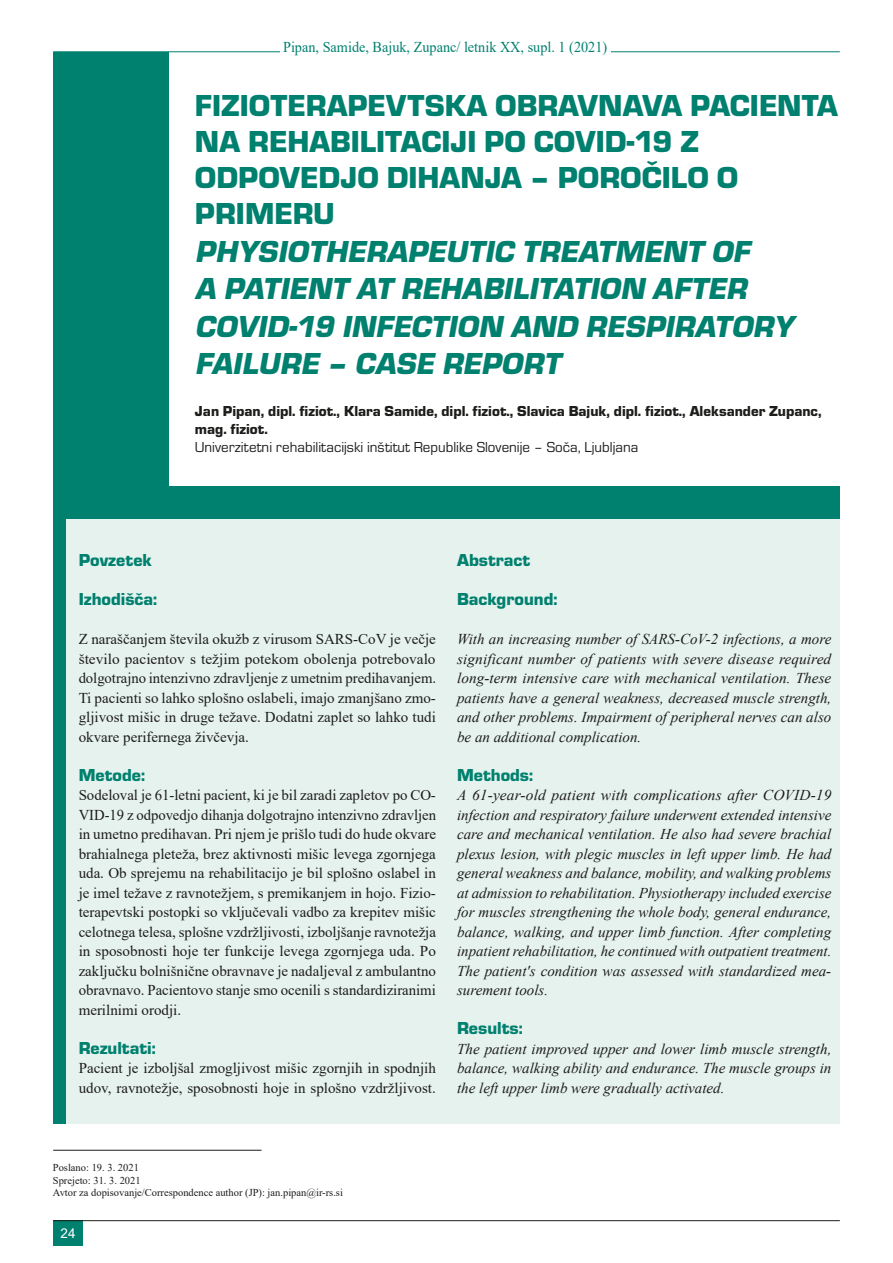
<style>
.page{position:relative;width:893px;height:1263px;background:#fff}
.page>*{position:absolute;margin:0;border:0;box-sizing:border-box;transform-origin:0 0}
.glavni_naslov_italic{font:italic 31.5px/37.5px "Eurostile TEE Blac";color:#00806e}
.glavni_naslov{font:31.5px/36px "Eurostile TEE Blac";color:#00806e}
.podnaslov{font:18px "Eurostile TEE Blac";color:#00806e}
.body_tekst_italic{font:italic 15px/19.5px "Times New Roman";color:#1d1d1b;text-align:justify}
.body_tekst{font:15px/19.5px "Times New Roman";color:#1d1d1b;text-align:justify}
.Avtorji{font:15px/18px "Eurostile TEE Blac";color:#1d1d1b}
.Ustanove{font:15px "Eurostile TEE";color:#1d1d1b}
.t1{font:15px "Times New Roman";color:#00806e;scale:.95 1}
.t2{font:13.5px "Arial";color:#fff}
.body_tekst-2{font:10.5px "Times New Roman";color:#1d1d1b}
</style>
<div class="page">
<div style="left:53px;top:52px;width:787px;height:1072px;background:#00806e"></div>
<div style="left:169px;top:52px;width:671px;height:433px;background:#fff"></div>
<hr style="left:53px;top:1150px;width:208px;height:1px;background:#1d1d1b">
<div style="left:66px;top:519px;width:391px;height:605px;background:#e6f2ee"></div>
<div style="left:457px;top:519px;width:383px;height:605px;background:#e6f2ee"></div>
<hr style="left:53px;top:52px;width:787px;height:1px;background:#00806e">
<div style="left:280px;top:32px;width:330px;height:24px;background:#fff"></div>
<div style="left:53px;top:1220px;width:30px;height:26px;background:#00806e"></div>
<hr style="left:53px;top:1220px;width:787px;height:1px;background:#1d1d1b">
<p class="t1" style="left:283px;top:36px;width:343px">Pipan, Samide, Bajuk, Zupanc/ letnik XX, supl. 1 (2021)</p>
<p class="glavni_naslov" style="left:195px;top:88px;width:645px">FIZIOTERAPEVTSKA OBRAVNAVA PACIENTA<br>NA REHABILITACIJI PO COVID-19 Z<br>ODPOVEDJO DIHANJA – POROČILO O<br>PRIMERU</p>
<p class="glavni_naslov_italic" style="left:195px;top:233px;width:606px">PHYSIOTHERAPEUTIC TREATMENT OF<br>A PATIENT AT REHABILITATION AFTER<br>COVID-19 INFECTION AND RESPIRATORY<br>FAILURE – CASE REPORT</p>
<p class="Avtorji" style="left:195px;top:402px;width:628px">Jan Pipan, dipl. fiziot., Klara Samide, dipl. fiziot., Slavica Bajuk, dipl. fiziot., Aleksander Zupanc, mag. fiziot.</p>
<p class="Ustanove" style="left:195px;top:439px;width:445px">Univerzitetni rehabilitacijski inštitut Republike Slovenije – Soča, Ljubljana</p>
<p class="podnaslov" style="left:79px;top:550px;width:75px">Povzetek</p>
<p class="podnaslov" style="left:79px;top:589px;width:80px">Izhodišča:</p>
<p class="body_tekst" style="left:79px;top:629px;width:359px">Z naraščanjem števila okužb z virusom SARS-CoV je večje število pacientov s težjim potekom obolenja potrebovalo dolgotrajno intenzivno zdravljenje z umetnim predihavanjem.<br>Ti pacienti so lahko splošno oslabeli, imajo zmanjšano zmo&shy;gljivost mišic in druge težave. Dodatni zaplet so lahko tudi okvare perifernega živčevja.</p>
<p class="podnaslov" style="left:79px;top:765px;width:68px">Metode:</p>
<p class="body_tekst" style="left:79px;top:785px;width:359px">Sodeloval je 61-letni pacient, ki je bil zaradi zapletov po CO-VID-19 z odpovedjo dihanja dolgotrajno intenzivno zdravljen in umetno predihavan. Pri njem je prišlo tudi do hude okvare brahialnega pleteža, brez aktivnosti mišic levega zgornjega uda. Ob sprejemu na rehabilitacijo je bil splošno oslabel in je imel težave z ravnotežjem, s premikanjem in hojo. Fizio&shy;terapevtski postopki so vključevali vadbo za krepitev mišic celotnega telesa, splošne vzdržljivosti, izboljšanje ravnotežja in sposobnosti hoje ter funkcije levega zgornjega uda. Po zaključku bolnišnične obravnave je nadaljeval z ambulantno obravnavo. Pacientovo stanje smo ocenili s standardiziranimi merilnimi orodji.</p>
<p class="podnaslov" style="left:79px;top:1038px;width:79px">Rezultati:</p>
<p class="body_tekst" style="left:79px;top:1058px;width:359px">Pacient je izboljšal zmogljivost mišic zgornjih in spodnjih udov, ravnotežje, sposobnosti hoje in splošno vzdržljivost.</p>
<p class="podnaslov" style="left:457px;top:550px;width:75px">Abstract</p>
<p class="podnaslov" style="left:457px;top:589px;width:102px">Background:</p>
<p class="body_tekst_italic" style="left:457px;top:629px;width:376px">With an increasing number of SARS-CoV-2 infections, a more significant number of patients with severe disease required long-term intensive care with mechanical ventilation. These patients have a general weakness, decreased muscle strength, and other problems. Impairment of peripheral nerves can also be an additional complication.</p>
<p class="podnaslov" style="left:457px;top:765px;width:78px">Methods:</p>
<p class="body_tekst_italic" style="left:457px;top:785px;width:376px">A 61-year-old patient with complications after COVID-19 infection and respiratory failure underwent extended intensive care and mechanical ventilation. He also had severe brachial plexus lesion, with plegic muscles in left upper limb. He had general weakness and balance, mobility, and walking problems at admission to rehabilitation. Physiotherapy included exercise for muscles strengthening the whole body, general endurance, balance, walking, and upper limb function. After completing inpatient rehabilitation, he continued with outpatient treatment.<br>The patient's condition was assessed with standardized mea&shy;surement tools.</p>
<p class="podnaslov" style="left:457px;top:1018px;width:67px">Results:</p>
<p class="body_tekst_italic" style="left:457px;top:1039px;width:376px">The patient improved upper and lower limb muscle strength, balance, walking ability and endurance. The muscle groups in the left upper limb were gradually activated.</p>
<p class="body_tekst-2" style="left:53px;top:1160px;width:88px">Poslano: 19. 3. 2021</p>
<p class="body_tekst-2" style="left:53px;top:1173px;width:89px">Sprejeto: 31. 3. 2021</p>
<p class="body_tekst-2" style="left:53px;top:1185px;width:292px">Avtor za dopisovanje/Correspondence author (JP): jan.pipan@ir-rs.si</p>
<p class="t2" style="left:61px;top:1224px;width:17px">24</p>
</div>
